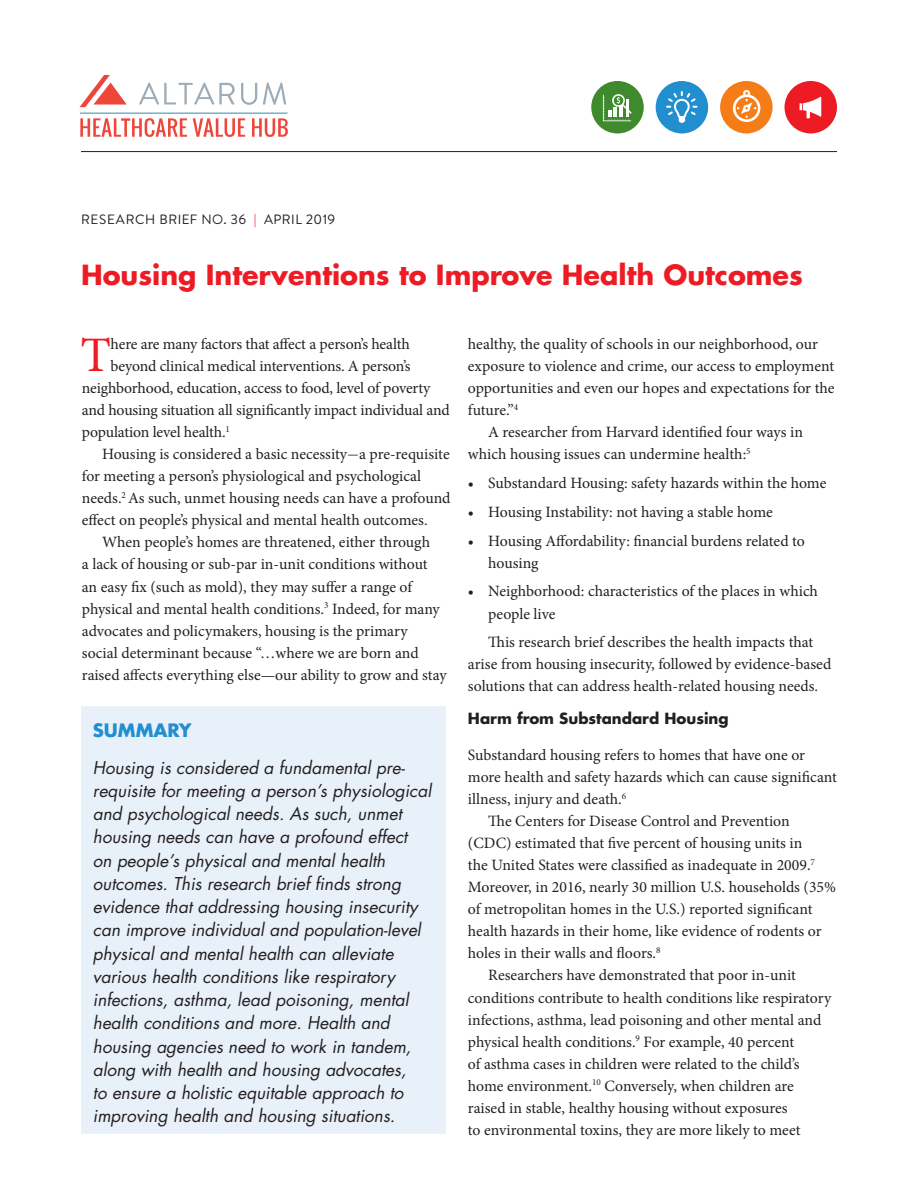
<style>
.page{position:relative;width:918px;height:1188px;background:#fff}
.page>*{position:absolute;margin:0;border:0;box-sizing:border-box;transform-origin:0 0}
.First_Graph_with_Dro{font:49.65px "Minion Pro";color:#ed1c24}
.t1{font:700 27px "Futura Std";color:#ed1c24}
.Subhead_Blue{font:700 18px "Futura Std";color:#218fcf}
.Summary_Box{font:italic 17.25px/23.2px "Futura Std";color:#231f20}
.body{font:15.75px/22px "Minion Pro";color:#231f20}
.First_Graph_with_Dro-2{font:15.75px "Minion Pro";letter-spacing:-.01em;color:#231f20}
.Body_No_Indent{font:15.75px/22px "Minion Pro";letter-spacing:-.005em;color:#231f20}
.Sub_Sub_Head{font:700 15px "Futura Std";color:#231f20}
.t2{font:13.5px "Brandon Text";letter-spacing:.035em;color:#231f20}
.s1{color:#ed1c24}
.s2{font-family:"Brandon Text"}
</style>
<div class="page">
<div style="left:720px;top:81px;width:53px;height:52px;background:#f57d17;border-radius:50%"></div>
<svg style="left:733px;top:90px;width:27px;height:32px"></svg>
<div style="left:656px;top:81px;width:52px;height:53px;background:#218fcf;border-radius:50%"></div>
<svg style="left:666px;top:91px;width:32px;height:32px"></svg>
<div style="left:785px;top:81px;width:52px;height:52px;background:#ed1c24;border-radius:50%"></div>
<svg style="left:800px;top:97px;width:21px;height:21px"></svg>
<div style="left:591px;top:81px;width:53px;height:52px;background:#408a2e;border-radius:50%"></div>
<svg style="left:603px;top:94px;width:29px;height:27px"></svg>
<hr style="left:81px;top:151px;width:756px;height:1px;background:#231f20">
<svg style="left:139px;top:83px;width:96px;height:21px"></svg>
<svg style="left:241px;top:83px;width:16px;height:22px"></svg>
<svg style="left:263px;top:83px;width:23px;height:22px"></svg>
<svg style="left:80px;top:75px;width:47px;height:32px"></svg>
<svg style="left:80px;top:118px;width:107px;height:19px"></svg>
<svg style="left:193px;top:118px;width:52px;height:19px"></svg>
<svg style="left:252px;top:118px;width:36px;height:19px"></svg>
<hr style="left:80px;top:113px;width:207px;height:1px;background:#9eacb7">
<div style="left:81px;top:706px;width:365px;height:428px;background:#e8f0f9"></div>
<p class="t2" style="left:81px;top:210px;width:256px">RESEARCH BRIEF NO. 36 <span class="s1">|</span> APRIL 2019</p>
<p class="t1" style="left:81px;top:257px;width:723px">Housing Interventions to Improve Health Outcomes</p>
<p class="First_Graph_with_Dro" style="left:80px;top:322px;width:32px">T</p>
<p class="First_Graph_with_Dro-2" style="left:111px;top:333px;width:301px">here are many factors that affect a person’s health</p>
<p class="First_Graph_with_Dro-2" style="left:111px;top:355px;width:302px">beyond clinical medical interventions. A person’s</p>
<p class="First_Graph_with_Dro-2" style="left:82px;top:377px;width:350px">neighborhood, education, access to food, level of poverty</p>
<p class="First_Graph_with_Dro-2" style="left:82px;top:400px;width:369px">and housing situation all significantly impact individual and</p>
<p class="First_Graph_with_Dro-2" style="left:82px;top:422px;width:150px">population level health.<sup>1</sup></p>
<p class="body" style="left:82px;top:443px;width:370px;text-indent:20px">Housing is considered a basic necessity<span class="s2">—</span>a pre-requisite for meeting a person’s physiological and psychological needs.<sup>2</sup> As such, unmet housing needs can have a profound effect on people’s physical and mental health outcomes.</p>
<p class="body" style="left:82px;top:531px;width:366px;text-indent:20px">When people’s homes are threatened, either through<br>a lack of housing or sub-par in-unit conditions without an easy fix (such as mold), they may suffer a range of physical and mental health conditions.<sup>3</sup> Indeed, for many advocates and policymakers, housing is the primary social determinant because “…where we are born and raised affects everything else—our ability to grow and stay</p>
<p class="Subhead_Blue" style="left:93px;top:718px;width:100px">SUMMARY</p>
<p class="Summary_Box" style="left:93px;top:756px;width:340px">Housing is considered a fundamental pre&shy;requisite for meeting a person’s physiological and psychological needs. As such, unmet housing needs can have a profound effect<br>on people’s physical and mental health outcomes. This research brief finds strong evidence that addressing housing insecurity can improve individual and population-level physical and mental health can alleviate various health conditions like respiratory infections, asthma, lead poisoning, mental health conditions and more. Health and housing agencies need to work in tandem, along with health and housing advocates,<br>to ensure a holistic equitable approach to improving health and housing situations.</p>
<p class="body" style="left:468px;top:333px;width:368px">healthy, the quality of schools in our neighborhood, our exposure to violence and crime, our access to employment opportunities and even our hopes and expectations for the future.”<sup>4</sup></p>
<p class="body" style="left:468px;top:421px;width:337px;text-indent:20px">A researcher from Harvard identified four ways in which housing issues can undermine health:<sup>5</sup></p>
<p class="body" style="left:468px;top:472px;width:360px">• Substandard Housing: safety hazards within the home</p>
<p class="body" style="left:468px;top:501px;width:306px">• Housing Instability: not having a stable home</p>
<p class="body" style="left:488px;top:530px;width:318px;text-indent:-20px">• Housing Affordability: financial burdens related to housing</p>
<p class="body" style="left:488px;top:580px;width:331px;text-indent:-20px">• Neighborhood: characteristics of the places in which people live</p>
<p class="body" style="left:468px;top:631px;width:365px;text-indent:20px">This research brief describes the health impacts that arise from housing insecurity, followed by evidence-based solutions that can address health-related housing needs.</p>
<p class="Sub_Sub_Head" style="left:468px;top:709px;width:262px">Harm from Substandard Housing</p>
<p class="Body_No_Indent" style="left:468px;top:744px;width:370px">Substandard housing refers to homes that have one or more health and safety hazards which can cause significant illness, injury and death.<sup>6</sup></p>
<p class="body" style="left:468px;top:810px;width:370px;text-indent:20px">The Centers for Disease Control and Prevention (CDC) estimated that five percent of housing units in<br>the United States were classified as inadequate in 2009.<sup>7<br></sup>Moreover, in 2016, nearly 30 million U.S. households (35% of metropolitan homes in the U.S.) reported significant health hazards in their home, like evidence of rodents or holes in their walls and floors.<sup>8</sup></p>
<p class="body" style="left:468px;top:964px;width:365px;text-indent:20px">Researchers have demonstrated that poor in-unit conditions contribute to health conditions like respiratory infections, asthma, lead poisoning and other mental and physical health conditions.<sup>9</sup> For example, 40 percent<br>of asthma cases in children were related to the child’s home environment.<sup>10</sup> Conversely, when children are raised in stable, healthy housing without exposures<br>to environmental toxins, they are more likely to meet</p>
</div>
